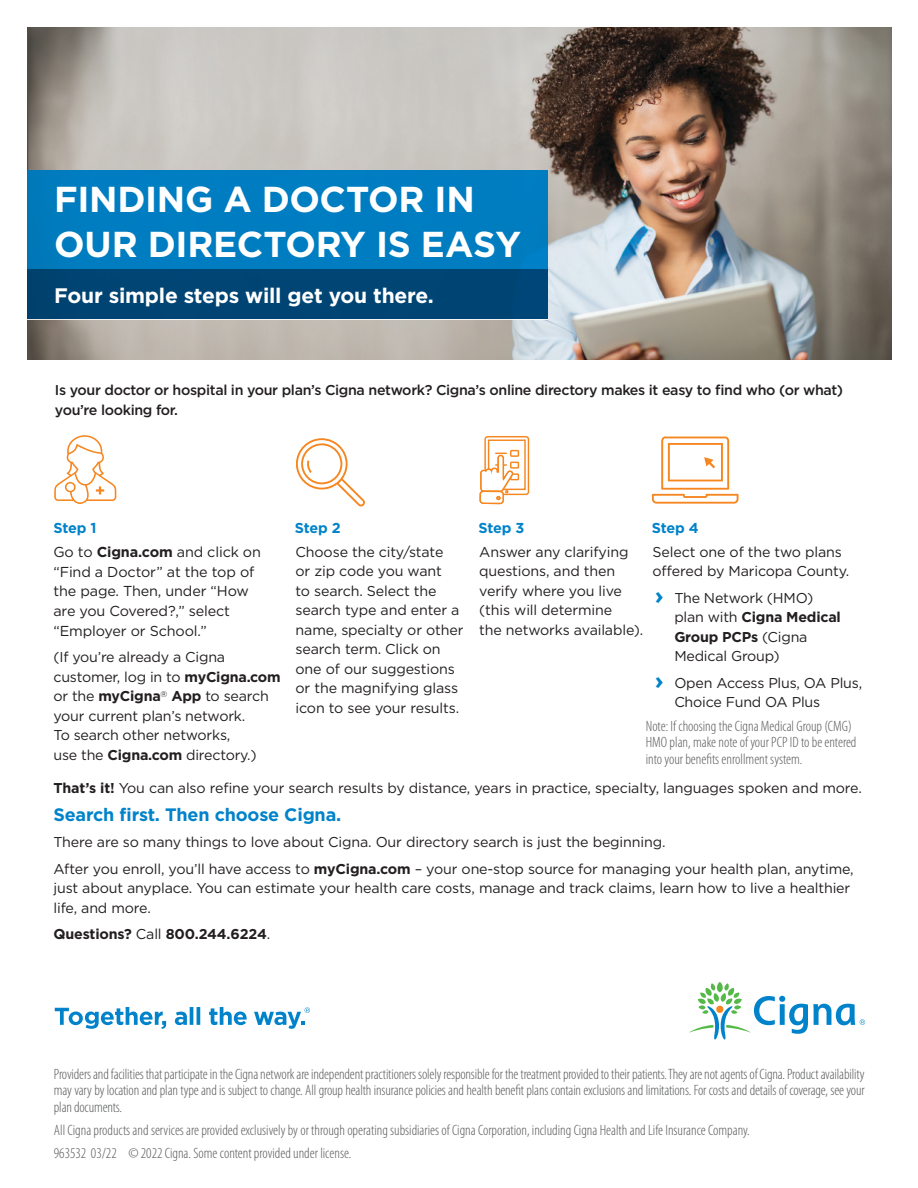
<style>
.page{position:relative;width:918px;height:1188px;background:#fff}
.page>*{position:absolute;margin:0;border:0;box-sizing:border-box;transform-origin:0 0}
.Small_headline_bold{font:700 36px/45px "Gotham";letter-spacing:-.01em;color:#fff}
.Subheadline_bold_14{font:700 21px "Gotham";letter-spacing:-.01em;color:#fff}
.Subhead_body_bold_12{font:700 18px "Gotham";letter-spacing:-.01em;color:#0083ca}
.M-Legal_copy_Cat{font:300 condensed 15px/16.5px "Myriad Pro";color:#58595b;text-align:justify}
.Body_copy__book_9_5{font:14.4px/19.6px "Gotham";letter-spacing:-.01em;color:#231f20}
.Body_copy_head_bold{font:700 14.4px "Gotham";letter-spacing:-.015em;color:#0083ca}
.Body_copy__book_9_5-2{font:14.25px/19.5px "Gotham";letter-spacing:-.01em;color:#231f20}
.Intro_body_copy_medi{font:500 14.25px/19.5px "Gotham";letter-spacing:-.025em;color:#231f20}
.Bullet_copy_book_9_5{font:14.25px/19.5px "Gotham";letter-spacing:-.015em;color:#231f20}
.Body_copy__book_9_5-3{font:700 14.25px "Gotham";letter-spacing:-.01em;color:#231f20}
.s1{font-weight:700}
.s2{font-weight:700;font-size:24px;color:#0083ca}
.s3{font-weight:400}
</style>
<div class="page">
<img style="left:27px;top:27px;width:864px;height:333px">
<div style="left:27px;top:170px;width:521px;height:99px;background:#007dc1"></div>
<div style="left:27px;top:269px;width:521px;height:50px;background:#00487a"></div>
<svg style="left:55px;top:1007px;width:111px;height:22px"></svg>
<svg style="left:175px;top:1007px;width:25px;height:18px"></svg>
<svg style="left:209px;top:1007px;width:38px;height:18px"></svg>
<svg style="left:254px;top:1007px;width:56px;height:22px"></svg>
<svg style="left:689px;top:982px;width:176px;height:58px"></svg>
<svg style="left:54px;top:435px;width:62px;height:69px"></svg>
<svg style="left:296px;top:438px;width:69px;height:68px"></svg>
<div style="left:488px;top:440px;width:38px;height:50px;border:1px solid #f6861f"></div>
<div style="left:484px;top:436px;width:45px;height:59px;border:1px solid #f6861f;border-radius:3px"></div>
<svg style="left:479px;top:319px;width:41px;height:186px"></svg>
<svg style="left:652px;top:437px;width:87px;height:67px"></svg>
<p class="Small_headline_bold" style="left:54px;top:176px;width:468px">FINDING A DOCTOR IN<br>OUR DIRECTORY IS EASY</p>
<p class="Subheadline_bold_14" style="left:54px;top:281px;width:381px">Four simple steps will get you there.</p>
<p class="Intro_body_copy_medi" style="left:55px;top:380px;width:790px">Is your doctor or hospital in your plan’s Cigna network? Cigna’s online directory makes it easy to find who (or what) you’re looking for.</p>
<p class="Body_copy_head_bold" style="left:53px;top:519px;width:45px">Step 1</p>
<p class="Body_copy_head_bold" style="left:295px;top:519px;width:47px">Step 2</p>
<p class="Body_copy_head_bold" style="left:478px;top:519px;width:47px">Step 3</p>
<p class="Body_copy_head_bold" style="left:652px;top:519px;width:48px">Step 4</p>
<p class="Body_copy__book_9_5" style="left:53px;top:542px;width:209px">Go to <span class="s1">Cigna.com</span> and click on “Find a Doctor” at the top of the page. Then, under “How are you Covered?,” select “Employer or School.”</p>
<p class="Body_copy__book_9_5-2" style="left:53px;top:647px;width:229px">(If you’re already a Cigna customer, log in to <span class="s1">myCigna.com </span>or the <span class="s1">myCigna</span><sup>®</sup> <span class="s1">App</span> to search your current plan’s network.<br>To search other networks,<br>use the <span class="s1">Cigna.com</span> directory.)</p>
<p class="Body_copy__book_9_5-2" style="left:296px;top:541px;width:169px">Choose the city/state<br>or zip code you want<br>to search. Select the search type and enter a name, specialty or other search term. Click on one of our suggestions or the magnifying glass icon to see your results.</p>
<p class="Body_copy__book_9_5-2" style="left:479px;top:541px;width:166px">Answer any clarifying questions, and then verify where you live (this will determine<br>the networks available).</p>
<p class="Body_copy__book_9_5-2" style="left:653px;top:541px;width:198px">Select one of the two plans offered by Maricopa County.</p>
<p class="Bullet_copy_book_9_5" style="left:674px;top:587px;width:168px;text-indent:-20px"><span class="s2">›</span> The Network (HMO) plan with <span class="s1">Cigna Medical<br>Group PCPs</span> (Cigna<br>Medical Group)</p>
<p class="Bullet_copy_book_9_5" style="left:674px;top:673px;width:189px;text-indent:-20px"><span class="s2">›</span> Open Access Plus, OA Plus,<br>Choice Fund OA Plus</p>
<p class="M-Legal_copy_Cat" style="left:646px;top:718px;width:212px;text-align:left">Note: If choosing the Cigna Medical Group (CMG)<br>HMO plan, make note of your PCP ID to be entered into your benefits enrollment system.</p>
<p class="Body_copy__book_9_5-2" style="left:53px;top:778px;width:810px"><span class="s1">That’s it!</span> You can also refine your search results by distance, years in practice, specialty, languages spoken and more.</p>
<p class="Subhead_body_bold_12" style="left:53px;top:803px;width:289px">Search first. Then choose Cigna.</p>
<p class="Body_copy__book_9_5-2" style="left:53px;top:832px;width:614px">There are so many things to love about Cigna. Our directory search is just the beginning.</p>
<p class="Body_copy__book_9_5-2" style="left:53px;top:859px;width:802px">After you enroll, you’ll have access to <span class="s1">myCigna.com</span> – your one-stop source for managing your health plan, anytime, just about anyplace. You can estimate your health care costs, manage and track claims, learn how to live a healthier life, and more.</p>
<p class="Body_copy__book_9_5-3" style="left:53px;top:925px;width:218px">Questions? <span class="s3">Call</span> 800.244.6224<span class="s3">.</span></p>
<p class="M-Legal_copy_Cat" style="left:54px;top:1066px;width:812px">Providers and facilities that participate in the Cigna network are independent practitioners solely responsible for the treatment provided to their patients. They are not agents of Cigna. Product availability may vary by location and plan type and is subject to change. All group health insurance policies and health benefit plans contain exclusions and limitations. For costs and details of coverage, see your plan documents.</p>
<p class="M-Legal_copy_Cat" style="left:54px;top:1122px;width:697px">All Cigna products and services are provided exclusively by or through operating subsidiaries of Cigna Corporation, including Cigna Health and Life Insurance Company.</p>
<p class="M-Legal_copy_Cat" style="left:54px;top:1145px;width:299px">963532 03/22 © 2022 Cigna. Some content provided under license.</p>
</div>
